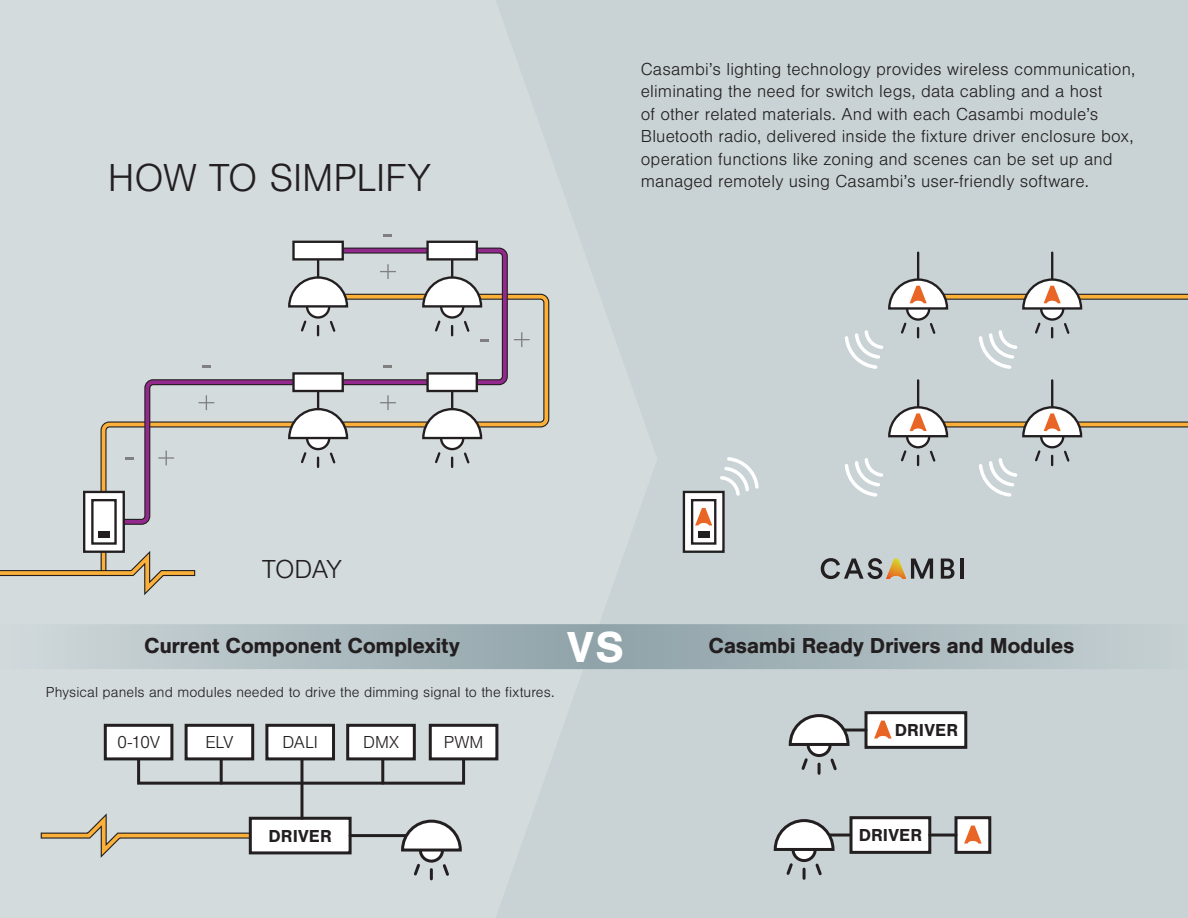
<style>
.page{position:relative;width:1188px;height:918px;background:#fff}
.page>*{position:absolute;margin:0;border:0;box-sizing:border-box;transform-origin:0 0}
.t1{font:700 45px "Nimbus San";color:#fff}
.t2{font:300 40.5px "Nimbus San";letter-spacing:-.005em;color:#231f20}
.t3{font:300 27px "Nimbus San";letter-spacing:-.025em;color:#231f20}
.t4{font:700 22.5px "Nimbus San";letter-spacing:-.02em;color:#231f20}
.t5{font:300 18px/22.5px "Nimbus San";letter-spacing:.01em;color:#231f20}
.t6{font:700 18px "Nimbus San";letter-spacing:.01em;color:#231f20}
.t7{font:300 15px "Nimbus San";letter-spacing:.005em;color:#231f20}
</style>
<div class="page">
<div style="left:461px;top:0;width:727px;height:918px;background:#c9d3d5"></div>
<div style="left:918px;top:421px;width:270px;height:6px;background:#755629"></div>
<hr style="left:918px;top:423px;width:270px;height:3px;background:#fbb03a">
<svg style="left:949px;top:294px;width:239px;height:6px"></svg>
<svg style="left:949px;top:295px;width:239px;height:4px"></svg>
<div style="left:0;top:0;width:499px;height:918px;background:#d3dbdd"></div>
<div style="left:104px;top:724px;width:69px;height:36px;background:#fff;border:3px solid #231f20"></div>
<div style="left:185px;top:724px;width:69px;height:36px;background:#fff;border:3px solid #231f20"></div>
<div style="left:265px;top:724px;width:70px;height:36px;background:#fff;border:3px solid #231f20"></div>
<div style="left:346px;top:724px;width:70px;height:36px;background:#fff;border:3px solid #231f20"></div>
<div style="left:429px;top:724px;width:69px;height:36px;background:#fff;border:3px solid #231f20"></div>
<svg style="left:38px;top:806px;width:216px;height:59px;background:#cdcfc8"></svg>
<div style="left:249px;top:817px;width:103px;height:37px;background:#fff;border:3px solid #231f20"></div>
<div style="left:137px;top:758px;width:328px;height:27px;border:3px solid #231f20"></div>
<svg style="left:0;top:624px;width:1107px;height:45px;background:#abbabe"></svg>
<hr style="left:300px;top:783px;width:3px;height:35px;background:#231f20">
<hr style="left:381px;top:760px;width:3px;height:23px;background:#231f20">
<hr style="left:300px;top:760px;width:3px;height:23px;background:#231f20">
<hr style="left:220px;top:760px;width:3px;height:23px;background:#231f20">
<hr style="left:350px;top:834px;width:81px;height:3px;background:#231f20">
<svg style="left:100px;top:293px;width:450px;height:198px"></svg>
<svg style="left:514px;top:332px;width:16px;height:15px"></svg>
<svg style="left:384px;top:234px;width:8px;height:2px"></svg>
<div style="left:118px;top:245px;width:393px;height:283px;background:#d3dbdd"></div>
<svg style="left:120px;top:247px;width:389px;height:279px;background:#ccd0d3"></svg>
<svg style="left:718px;top:457px;width:41px;height:39px"></svg>
<hr style="left:917px;top:253px;width:2px;height:26px;background:#231f20">
<svg style="left:845px;top:277px;width:104px;height:92px"></svg>
<hr style="left:1051px;top:253px;width:2px;height:26px;background:#231f20">
<svg style="left:977px;top:277px;width:106px;height:92px"></svg>
<hr style="left:917px;top:380px;width:2px;height:27px;background:#231f20">
<svg style="left:845px;top:405px;width:104px;height:92px"></svg>
<hr style="left:1051px;top:380px;width:2px;height:27px;background:#231f20">
<svg style="left:977px;top:405px;width:106px;height:92px"></svg>
<div style="left:292px;top:241px;width:52px;height:20px;background:#fff;border:2px solid #231f20"></div>
<div style="left:292px;top:372px;width:52px;height:20px;background:#fff;border:2px solid #231f20"></div>
<hr style="left:451px;top:251px;width:2px;height:26px;background:#231f20">
<svg style="left:421px;top:275px;width:68px;height:67px"></svg>
<hr style="left:451px;top:382px;width:2px;height:27px;background:#231f20">
<svg style="left:421px;top:407px;width:62px;height:60px"></svg>
<div style="left:426px;top:241px;width:52px;height:20px;background:#fff;border:2px solid #231f20"></div>
<div style="left:426px;top:372px;width:52px;height:20px;background:#fff;border:2px solid #231f20"></div>
<div style="left:683px;top:491px;width:42px;height:62px;background:#fff;border:2px solid #231f20"></div>
<div style="left:691px;top:499px;width:25px;height:46px;border:2px solid #231f20"></div>
<div style="left:698px;top:532px;width:11px;height:6px;background:#231f20"></div>
<svg style="left:695px;top:508px;width:17px;height:18px"></svg>
<div style="left:83px;top:491px;width:42px;height:62px;background:#fff;border:2px solid #231f20"></div>
<div style="left:91px;top:499px;width:26px;height:46px;border:2px solid #231f20"></div>
<div style="left:98px;top:532px;width:12px;height:6px;background:#231f20"></div>
<svg style="left:0;top:544px;width:198px;height:59px;background:#ccccc4"></svg>
<svg style="left:821px;top:558px;width:112px;height:21px"></svg>
<svg style="left:941px;top:559px;width:13px;height:20px"></svg>
<hr style="left:960px;top:559px;width:3px;height:20px;background:#231f20">
<svg style="left:400px;top:818px;width:63px;height:61px"></svg>
<div style="left:865px;top:711px;width:102px;height:38px;background:#fff;border:3px solid #231f20"></div>
<hr style="left:822px;top:729px;width:44px;height:3px;background:#231f20">
<svg style="left:874px;top:721px;width:18px;height:18px"></svg>
<svg style="left:788px;top:714px;width:63px;height:59px"></svg>
<div style="left:955px;top:816px;width:36px;height:38px;background:#fff;border:3px solid #231f20"></div>
<hr style="left:807px;top:834px;width:44px;height:3px;background:#231f20">
<svg style="left:964px;top:826px;width:18px;height:18px"></svg>
<div style="left:850px;top:816px;width:81px;height:38px;background:#fff;border:3px solid #231f20"></div>
<hr style="left:930px;top:834px;width:26px;height:3px;background:#231f20">
<svg style="left:773px;top:819px;width:63px;height:59px"></svg>
<h2 class="t2" style="left:108px;top:156px;width:324px">HOW TO SIMPLIFY</h2>
<h3 class="t3" style="left:262px;top:555px;width:81px">TODAY</h3>
<p class="t5" style="left:641px;top:58px;width:496px">Casambi’s lighting technology provides wireless communication, eliminating the need for switch legs, data cabling and a host<br>of other related materials. And with each Casambi module’s Bluetooth radio, delivered inside the fixture driver enclosure box, operation functions like zoning and scenes can be set up and managed remotely using Casambi’s user-friendly software.</p>
<h1 class="t1" style="left:567px;top:622px;width:58px">VS</h1>
<p class="t4" style="left:144px;top:633px;width:317px">Current Component Complexity</p>
<p class="t4" style="left:709px;top:633px;width:367px">Casambi Ready Drivers and Modules</p>
<p class="t7" style="left:46px;top:685px;width:510px">Physical panels and modules needed to drive the dimming signal to the fixtures.</p>
<p class="t5" style="left:117px;top:731px;width:45px">0-10V</p>
<p class="t5" style="left:205px;top:731px;width:30px">ELV</p>
<p class="t5" style="left:282px;top:731px;width:37px">DALI</p>
<p class="t5" style="left:363px;top:731px;width:37px">DMX</p>
<p class="t5" style="left:444px;top:731px;width:41px">PWM</p>
<p class="t6" style="left:269px;top:826px;width:65px">DRIVER</p>
<p class="t6" style="left:895px;top:720px;width:65px">DRIVER</p>
<p class="t6" style="left:859px;top:825px;width:65px">DRIVER</p>
</div>
